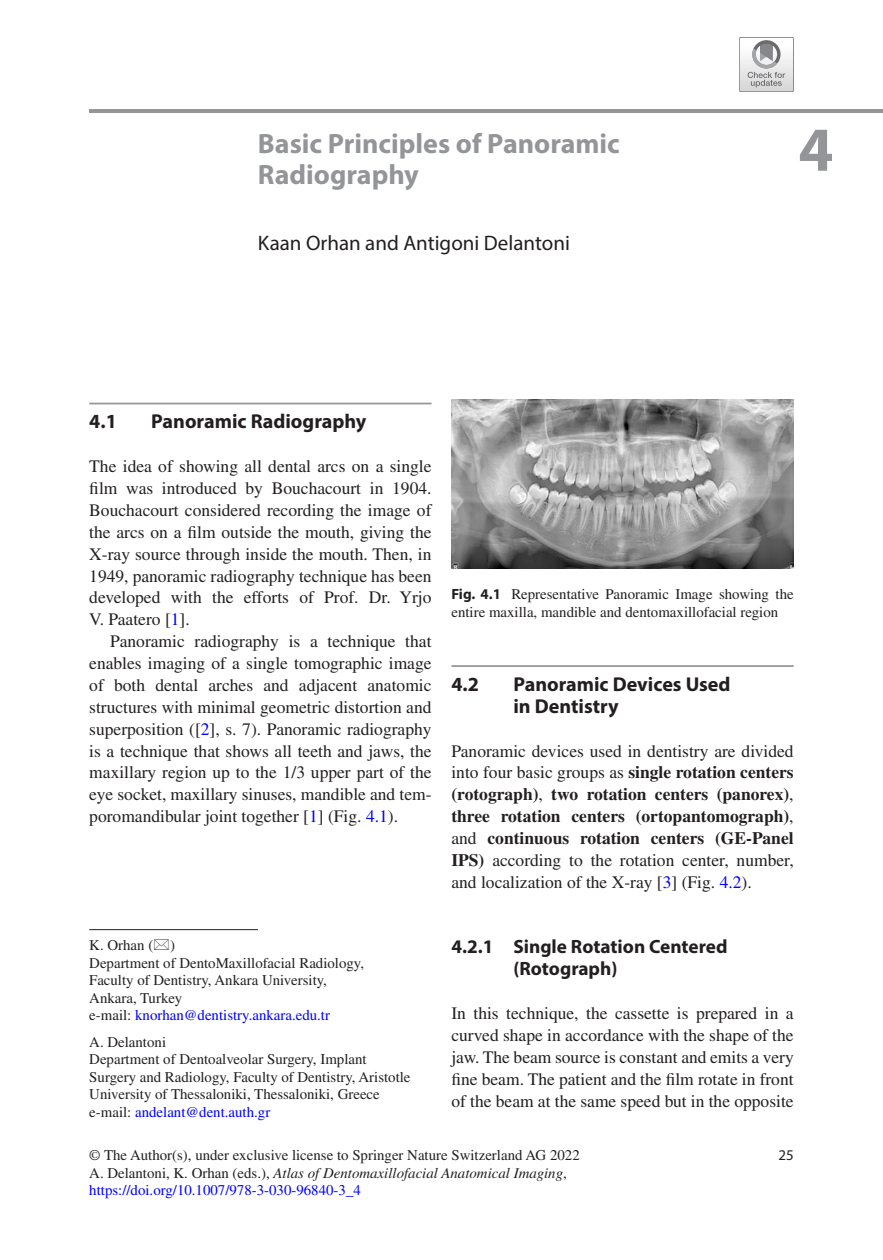
<style>
.page{position:relative;width:883px;height:1260px;background:#fff}
.page>*{position:absolute;margin:0;border:0;box-sizing:border-box;transform-origin:0 0}
.Chap_num{font:700 63px "Myriad Pro";color:#939598}
.Chap_title{font:700 28px/31.5px "Myriad Pro";color:#939598}
.Chap_au{font:21px "Myriad Pro";color:#231f20}
._1_hd{font:700 20.12px/21.9px "Myriad Pro";color:#231f20}
._2_hd{font:700 19.25px/21.9px "Myriad Pro";color:#231f20}
.Text_flush{font:17.5px/21.9px "Times LT Std";color:#231f20;text-align:justify}
.Text{font:17.5px/21.9px "Times LT Std";color:#231f20;text-align:justify}
.Chap_aff{font:14.88px/17.5px "Times LT Std";color:#231f20}
.Source{font:14.88px/17.5px "Times LT Std";color:#00f}
.Source-2{font:14.88px "Times LT Std";color:#231f20}
.Chap_aff-2{font:14.88px "Times LT Std";color:#00f}
.Chap_aff__mul-author{font:14.88px "Times LT Std";color:#231f20}
.Chap_aff_top{font:14.88px "Times LT Std";color:#231f20}
.t1{font:14.88px "Myriad Pro";color:#231f20}
.s1{color:#00f}
.s2{font-family:"Myriad Pro";font-weight:700}
.s3{font-weight:700}
.s4{color:#231f20}
.s5{font-style:italic;color:#231f20}
</style>
<div class="page">
<img style="left:741px;top:57px;width:51px;height:33px">
<div style="left:739px;top:37px;width:55px;height:55px;border:1px solid #8c8e91"></div>
<svg style="left:748px;top:40px;width:37px;height:47px"></svg>
<hr style="left:89px;top:109px;width:794px;height:3px;background:#939598">
<hr style="left:89px;top:403px;width:343px;height:1px;background:#939598">
<hr style="left:451px;top:665px;width:343px;height:2px;background:#939598">
<hr style="left:89px;top:929px;width:169px;height:1px;background:#231f20">
<img style="left:452px;top:400px;width:341px;height:168px">
<h1 class="Chap_title" style="left:258px;top:126px;width:363px">Basic Principles of Panoramic<br>Radiography</h1>
<p class="Chap_au" style="left:258px;top:230px;width:314px">Kaan Orhan and Antigoni Delantoni</p>
<h1 class="Chap_num" style="left:798px;top:108px;width:36px">4</h1>
<h2 class="_1_hd" style="left:89px;top:410px;width:29px">4.1</h2>
<h2 class="_1_hd" style="left:151px;top:410px;width:217px">Panoramic Radiography</h2>
<p class="Text_flush" style="left:89px;top:455px;width:344px">The idea of showing all dental arcs on a single film was introduced by Bouchacourt in 1904.<br>Bouchacourt considered recording the image of the arcs on a film outside the mouth, giving the X-ray source through inside the mouth. Then, in 1949, panoramic radiography technique has been developed with the efforts of Prof. Dr. Yrjo V. Paatero [<span class="s1">1</span>].</p>
<p class="Text" style="left:89px;top:630px;width:344px;text-indent:21px">Panoramic radiography is a technique that enables imaging of a single tomographic image of both dental arches and adjacent anatomic structures with minimal geometric distortion and superposition ([<span class="s1">2</span>], s. 7). Panoramic radiography is a technique that shows all teeth and jaws, the maxillary region up to the 1/3 upper part of the eye socket, maxillary sinuses, mandible and tem&shy;poromandibular joint together [<span class="s1">1</span>] (Fig. <span class="s1">4.1</span>).</p>
<p class="Chap_aff" style="left:451px;top:586px;width:344px"><span class="s2">Fig. 4.1</span> Representative Panoramic Image showing the entire maxilla, mandible and dentomaxillofacial region</p>
<h2 class="_1_hd" style="left:451px;top:673px;width:29px">4.2</h2>
<h2 class="_1_hd" style="left:513px;top:673px;width:219px">Panoramic Devices Used in Dentistry</h2>
<p class="Text_flush" style="left:451px;top:740px;width:344px">Panoramic devices used in dentistry are divided into four basic groups as <span class="s3">single rotation centers (rotograph)</span>, <span class="s3">two rotation centers (panorex)</span>, <span class="s3">three rotation centers (ortopantomograph)</span>, and <span class="s3">continuous rotation centers (GE-Panel IPS)</span> according to the rotation center, number, and localization of the X-ray [<span class="s1">3</span>] (Fig. <span class="s1">4.2</span>).</p>
<p class="Chap_aff_top" style="left:89px;top:937px;width:87px">K. Orhan ( )</p>
<p class="Chap_aff" style="left:89px;top:954px;width:276px">Department of DentoMaxillofacial Radiology,<br>Faculty of Dentistry, Ankara University,<br>Ankara, Turkey</p>
<p class="Chap_aff-2" style="left:89px;top:1007px;width:242px"><span class="s4">e-mail:</span> knorhan@dentistry.ankara.edu.tr</p>
<p class="Chap_aff__mul-author" style="left:89px;top:1033px;width:78px">A. Delantoni</p>
<p class="Chap_aff" style="left:89px;top:1050px;width:323px">Department of Dentoalveolar Surgery, Implant<br>Surgery and Radiology, Faculty of Dentistry, Aristotle<br>University of Thessaloniki, Thessaloniki, Greece</p>
<p class="Chap_aff-2" style="left:89px;top:1103px;width:183px"><span class="s4">e-mail:</span> andelant@dent.auth.gr</p>
<h3 class="_2_hd" style="left:513px;top:935px;width:216px;text-indent:-62px">4.2.1 Single Rotation Centered (Rotograph)</h3>
<p class="Text_flush" style="left:451px;top:1002px;width:344px">In this technique, the cassette is prepared in a curved shape in accordance with the shape of the jaw. The beam source is constant and emits a very fine beam. The patient and the film rotate in front of the beam at the same speed but in the opposite</p>
<p class="Source-2" style="left:89px;top:1147px;width:492px">© The Author(s), under exclusive license to Springer Nature Switzerland AG 2022</p>
<p class="Source" style="left:89px;top:1164px;width:479px"><span class="s4">A. Delantoni, K. Orhan (eds.),</span> <span class="s5">Atlas of Dentomaxillofacial Anatomical Imaging</span><span class="s4">, </span>https://doi.org/10.1007/978-3-030-96840-3_4</p>
<p class="t1" style="left:778px;top:1146px;width:17px">25</p>
</div>
